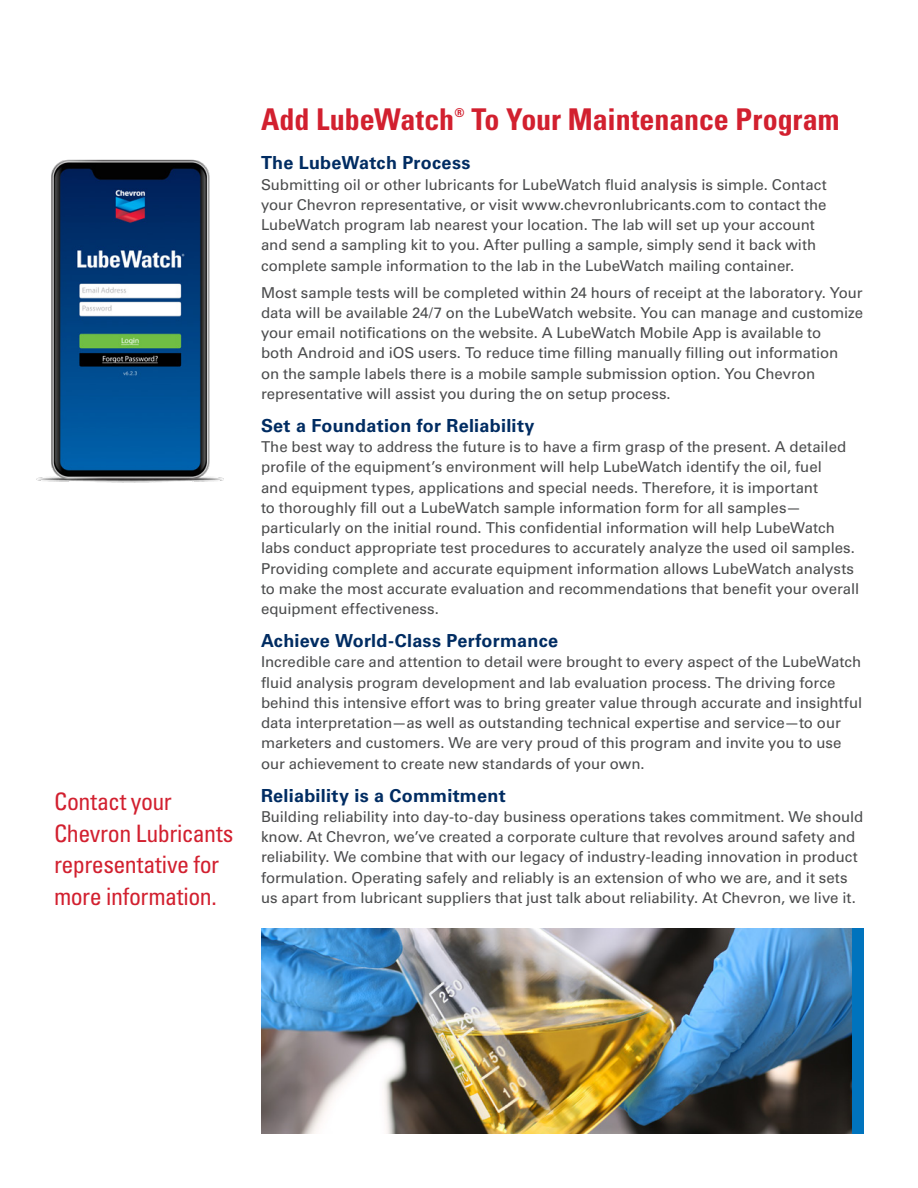
<style>
.page{position:relative;width:918px;height:1188px;background:#fff}
.page>*{position:absolute;margin:0;border:0;box-sizing:border-box;transform-origin:0 0}
.Intro_headline{font:700 condensed 30px "Univers LT Std";letter-spacing:-.005em;color:#d2202f}
.Call_out{font:condensed 24px/31.5px "Univers LT Std";letter-spacing:-.02em;color:#d2202f}
.Subhead{font:700 18px "Univers LT Std";letter-spacing:.015em;color:#002c62}
.Body_Copy{font:15px/20.2px "Univers LT Std";letter-spacing:-.005em;color:#4b4c4d}
.Intro_headline-2{font:700 condensed 12.3px "Univers LT Std";color:#d2202f}
</style>
<div class="page">
<img style="left:36px;top:159px;width:187px;height:324px">
<img style="left:261px;top:929px;width:591px;height:205px">
<div style="left:852px;top:929px;width:12px;height:205px;background:#0073bd"></div>
<p class="Call_out" style="left:54px;top:785px;width:181px">Contact your<br>Chevron Lubricants representative for more information.</p>
<p class="Intro_headline" style="left:261px;top:101px;width:195px">Add LubeWatch</p>
<p class="Intro_headline-2" style="left:455px;top:105px;width:12px">®</p>
<p class="Intro_headline" style="left:471px;top:101px;width:370px">To Your Maintenance Program</p>
<p class="Subhead" style="left:261px;top:153px;width:211px">The LubeWatch Process</p>
<p class="Body_Copy" style="left:261px;top:174px;width:567px">Submitting oil or other lubricants for LubeWatch fluid analysis is simple. Contact your Chevron representative, or visit www.chevronlubricants.com to contact the LubeWatch program lab nearest your location. The lab will set up your account and send a sampling kit to you. After pulling a sample, simply send it back with complete sample information to the lab in the LubeWatch mailing container.</p>
<p class="Body_Copy" style="left:261px;top:282px;width:604px">Most sample tests will be completed within 24 hours of receipt at the laboratory. Your data will be available 24/7 on the LubeWatch website. You can manage and customize your email notifications on the website. A LubeWatch Mobile App is available to<br>both Android and iOS users. To reduce time filling manually filling out information<br>on the sample labels there is a mobile sample submission option. You Chevron representative will assist you during the on setup process.</p>
<p class="Subhead" style="left:261px;top:415px;width:275px">Set a Foundation for Reliability</p>
<p class="Body_Copy" style="left:261px;top:437px;width:600px">The best way to address the future is to have a firm grasp of the present. A detailed profile of the equipment’s environment will help LubeWatch identify the oil, fuel<br>and equipment types, applications and special needs. Therefore, it is important<br>to thoroughly fill out a LubeWatch sample information form for all samples— particularly on the initial round. This confidential information will help LubeWatch labs conduct appropriate test procedures to accurately analyze the used oil samples.<br>Providing complete and accurate equipment information allows LubeWatch analysts to make the most accurate evaluation and recommendations that benefit your overall equipment effectiveness.</p>
<p class="Subhead" style="left:261px;top:630px;width:299px">Achieve World-Class Performance</p>
<p class="Body_Copy" style="left:261px;top:652px;width:603px">Incredible care and attention to detail were brought to every aspect of the LubeWatch fluid analysis program development and lab evaluation process. The driving force behind this intensive effort was to bring greater value through accurate and insightful data interpretation—as well as outstanding technical expertise and service—to our marketers and customers. We are very proud of this program and invite you to use our achievement to create new standards of your own.</p>
<p class="Subhead" style="left:261px;top:785px;width:246px">Reliability is a Commitment</p>
<p class="Body_Copy" style="left:261px;top:807px;width:604px">Building reliability into day-to-day business operations takes commitment. We should know. At Chevron, we’ve created a corporate culture that revolves around safety and reliability. We combine that with our legacy of industry-leading innovation in product formulation. Operating safely and reliably is an extension of who we are, and it sets us apart from lubricant suppliers that just talk about reliability. At Chevron, we live it.</p>
</div>
